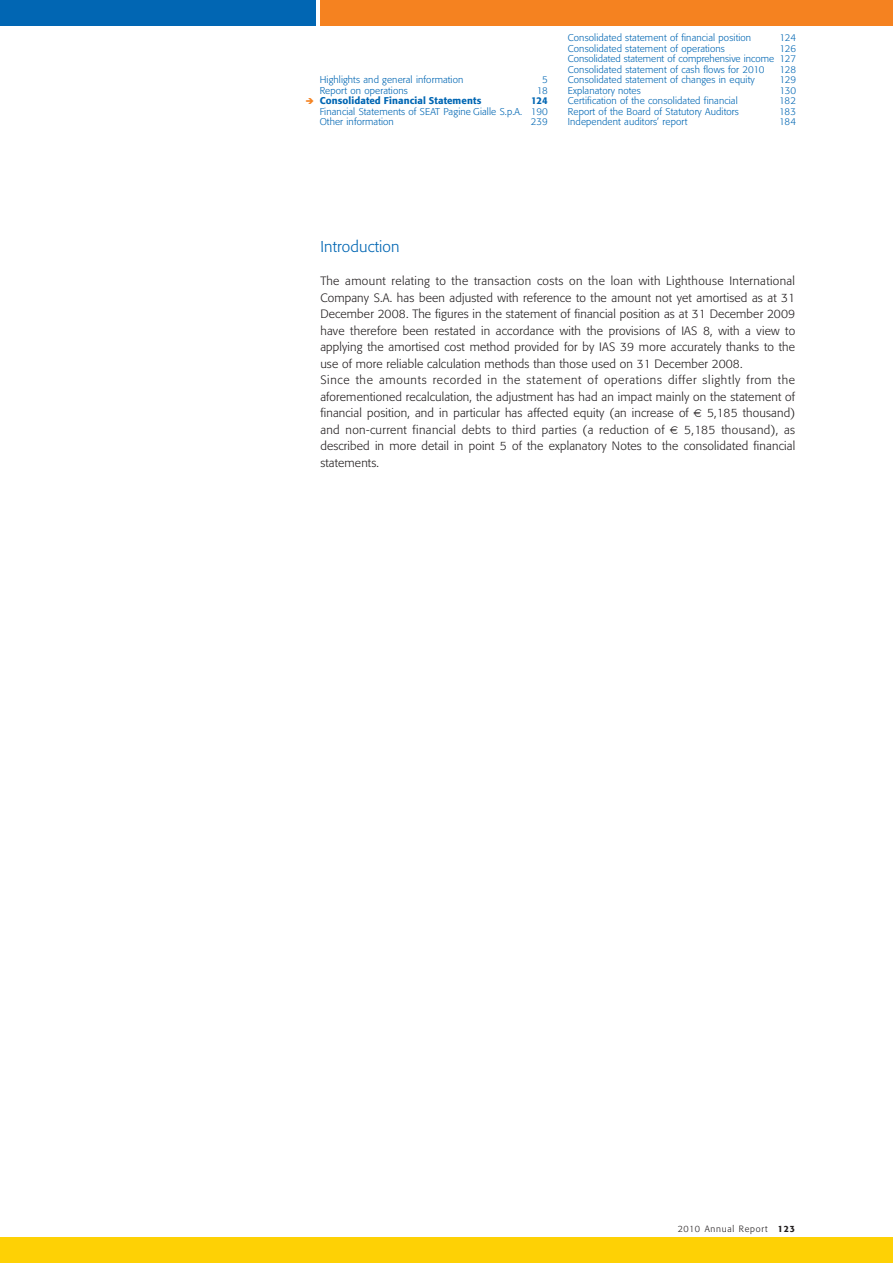
<style>
.page{position:relative;width:893px;height:1263px;background:#fff}
.page>*{position:absolute;margin:0;border:0;box-sizing:border-box;transform-origin:0 0}
.t1{font:300 15.6px "Formata";letter-spacing:.01em;color:#0166b3}
.t2{font:300 12px/16.5px "Formata";letter-spacing:.01em;color:#231f20}
.t3{font:300 12px "Formata";letter-spacing:.03em;color:#231f20}
.t4{font:300 9.75px/10.5px "Formata";letter-spacing:.01em;color:#0166b3}
.t5{font:500 9.75px "Formata";letter-spacing:.01em;color:#0166b3}
.t6{font:300 9px "Formata";letter-spacing:.085em;color:#231f20}
.s1{font-weight:500}
</style>
<div class="page">
<div style="left:320px;top:0;width:573px;height:26px;background:#f58220"></div>
<div style="left:0;top:1237px;width:893px;height:26px;background:#fed105"></div>
<div style="left:0;top:0;width:316px;height:26px;background:#0166b3"></div>
<p class="t4" style="left:320px;top:75px;width:145px">Highlights and general information</p>
<p class="t4" style="left:542px;top:75px;width:7px">5</p>
<p class="t4" style="left:320px;top:86px;width:90px">Report on operations</p>
<p class="t4" style="left:537px;top:86px;width:13px">18</p>
<p class="t5" style="left:320px;top:96px;width:163px">Consolidated Financial Statements</p>
<p class="t5" style="left:531px;top:96px;width:18px">124</p>
<p class="t4" style="left:320px;top:107px;width:230px">Financial Statements of SEAT Pagine Gialle S.p.A. 190<br>Other information</p>
<p class="t4" style="left:531px;top:117px;width:18px">239</p>
<p class="t4" style="left:568px;top:33px;width:185px">Consolidated statement of financial position</p>
<p class="t4" style="left:779px;top:33px;width:18px">124</p>
<p class="t4" style="left:568px;top:44px;width:158px">Consolidated statement of operations</p>
<p class="t4" style="left:568px;top:44px;width:230px;text-align:justify;text-indent:211px">126<br>Consolidated statement of comprehensive income 127<br>Consolidated statement of cash flows for 2010</p>
<p class="t4" style="left:779px;top:65px;width:18px">128</p>
<p class="t4" style="left:568px;top:75px;width:188px">Consolidated statement of changes in equity</p>
<p class="t4" style="left:779px;top:75px;width:18px">129</p>
<p class="t4" style="left:568px;top:86px;width:74px">Explanatory notes</p>
<p class="t4" style="left:779px;top:86px;width:18px">130</p>
<p class="t4" style="left:568px;top:96px;width:171px">Certification of the consolidated financial</p>
<p class="t4" style="left:779px;top:96px;width:18px">182</p>
<p class="t4" style="left:568px;top:107px;width:173px">Report of the Board of Statutory Auditors</p>
<p class="t4" style="left:779px;top:107px;width:18px">183</p>
<p class="t4" style="left:568px;top:117px;width:121px">Independent auditors’ report</p>
<p class="t4" style="left:779px;top:117px;width:18px">184</p>
<h1 class="t1" style="left:320px;top:240px;width:81px">Introduction</h1>
<p class="t2" style="left:320px;top:273px;width:476px">The amount relating to the transaction costs on the loan with Lighthouse International Company S.A. has been adjusted with reference to the amount not yet amortised as at 31<br>December 2008. The figures in the statement of financial position as at 31 December 2009 have therefore been restated in accordance with the provisions of IAS 8, with a view to applying the amortised cost method provided for by IAS 39 more accurately thanks to the use of more reliable calculation methods than those used on 31 December 2008.<br>Since the amounts recorded in the statement of operations differ slightly from the aforementioned recalculation, the adjustment has had an impact mainly on the statement of financial position, and in particular has affected equity (an increase of</p>
<p class="t2" style="left:707px;top:405px;width:90px">5,185 thousand)</p>
<p class="t3" style="left:320px;top:424px;width:346px">and non-current financial debts to third parties (a reduction of</p>
<p class="t2" style="left:320px;top:422px;width:476px;text-align:justify;text-indent:364px">5,185 thousand), as described in more detail in point 5 of the explanatory Notes to the consolidated financial statements.</p>
<p class="t6" style="left:678px;top:1225px;width:119px">2010 Annual Report <span class="s1">123</span></p>
</div>
